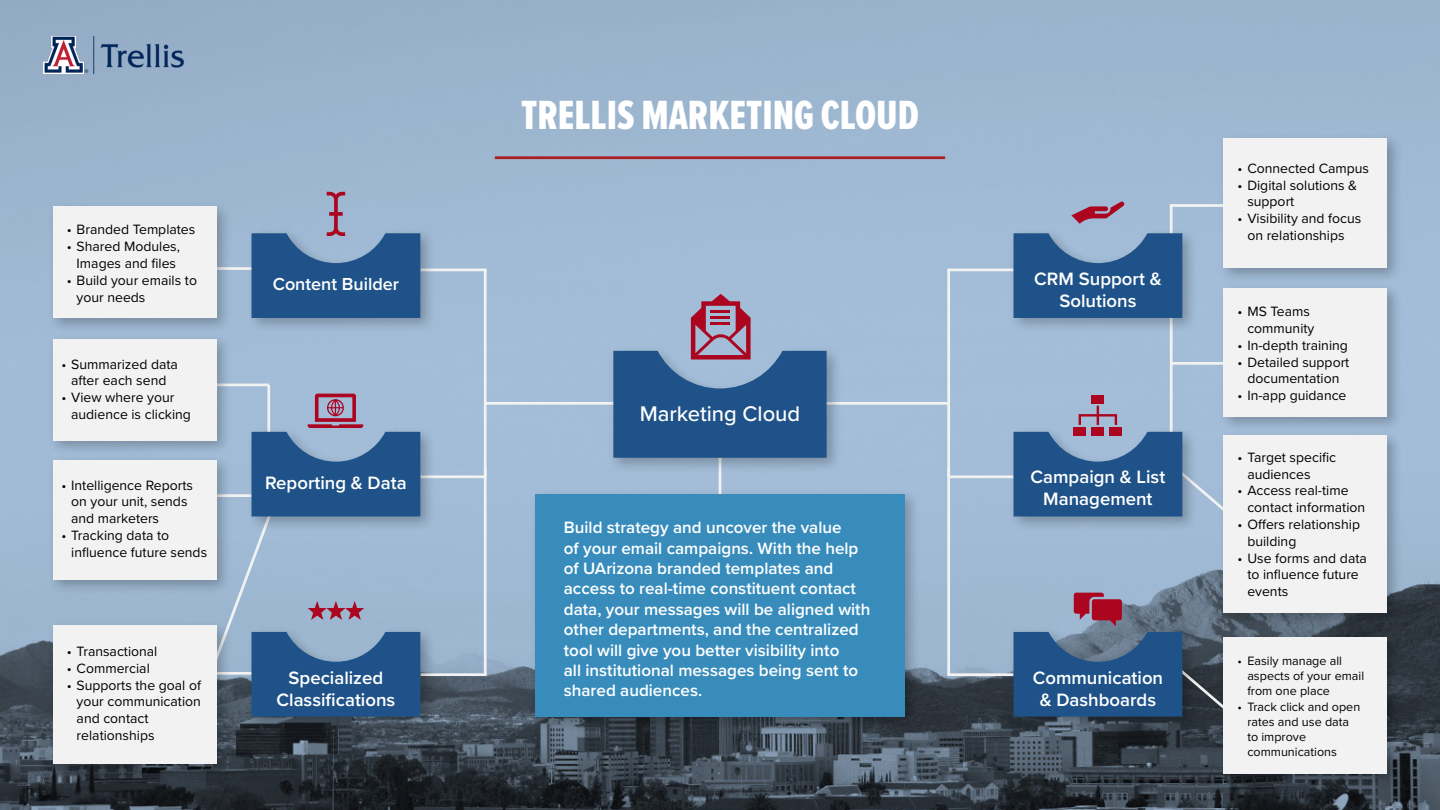
<style>
.page{position:relative;width:1440px;height:810px;background:#fff}
.page>*{position:absolute;margin:0;border:0;box-sizing:border-box;transform-origin:0 0}
.t1{font:42.4px "Proxima Nova Ex Cn Extrabld";color:#fff}
.t2{font:500 22px "Proxima Nova";color:#fff}
.t3{font:600 18.6px/22.2px "Proxima Nova";color:#fff;text-align:center}
.t4{font:600 18px "Proxima Nova";color:#fff}
.t5{font:600 17px/20.4px "Proxima Nova";color:#fff}
.t6{font:14px/16.8px "Proxima Nova";color:#000}
.t7{font:12.6px/15px "Proxima Nova";color:#000}
</style>
<div class="page">
<img style="left:0;top:0;width:1440px;height:810px">
<img style="left:43px;top:36px;width:142px;height:38px">
<hr style="left:485px;top:402px;width:147px;height:3px;background:#f2f2f2">
<hr style="left:420px;top:269px;width:67px;height:2px;background:#f2f2f2">
<hr style="left:420px;top:673px;width:67px;height:3px;background:#f2f2f2">
<hr style="left:484px;top:270px;width:3px;height:207px;background:#f2f2f2">
<hr style="left:484px;top:468px;width:3px;height:207px;background:#f2f2f2">
<hr style="left:420px;top:475px;width:65px;height:3px;background:#f2f2f2">
<hr style="left:947px;top:673px;width:67px;height:3px;background:#f2f2f2">
<hr style="left:949px;top:475px;width:65px;height:3px;background:#f2f2f2">
<hr style="left:947px;top:269px;width:67px;height:2px;background:#f2f2f2">
<hr style="left:814px;top:402px;width:135px;height:3px;background:#f2f2f2">
<hr style="left:947px;top:270px;width:3px;height:207px;background:#f2f2f2">
<hr style="left:947px;top:468px;width:3px;height:207px;background:#f2f2f2">
<hr style="left:719px;top:452px;width:2px;height:207px;background:#f2f2f2">
<div style="left:607px;top:345px;width:236px;height:129px;background:#000;opacity:.25"></div>
<hr style="left:495px;top:156px;width:450px;height:3px;background:#aa1e23">
<svg style="left:613px;top:294px;width:214px;height:164px;background:#5978a2"></svg>
<div style="left:529px;top:488px;width:392px;height:244px;background:#000;opacity:.25"></div>
<div style="left:535px;top:494px;width:370px;height:223px;background:#378cbc"></div>
<hr style="left:209px;top:267px;width:52px;height:3px;background:#f2f2f2">
<hr style="left:216px;top:384px;width:53px;height:2px;background:#f2f2f2">
<hr style="left:267px;top:385px;width:3px;height:83px;background:#f2f2f2">
<hr style="left:1170px;top:204px;width:54px;height:3px;background:#f2f2f2">
<hr style="left:1170px;top:206px;width:3px;height:227px;background:#f2f2f2">
<hr style="left:1171px;top:362px;width:53px;height:3px;background:#f2f2f2">
<div style="left:1008px;top:227px;width:190px;height:107px;background:#000;opacity:.25"></div>
<svg style="left:1014px;top:233px;width:168px;height:85px;background:#316193"></svg>
<div style="left:246px;top:227px;width:190px;height:107px;background:#000;opacity:.25"></div>
<div style="left:1008px;top:426px;width:190px;height:106px;background:#000;opacity:.25"></div>
<svg style="left:1014px;top:432px;width:204px;height:84px;background:#426f9d"></svg>
<div style="left:246px;top:426px;width:190px;height:106px;background:#000;opacity:.25"></div>
<div style="left:1008px;top:626px;width:190px;height:107px;background:#000;opacity:.25"></div>
<svg style="left:1014px;top:632px;width:204px;height:87px;background:#2c547d"></svg>
<div style="left:246px;top:626px;width:190px;height:107px;background:#000;opacity:.25"></div>
<div style="left:1218px;top:132px;width:185px;height:152px;background:#000;opacity:.25"></div>
<div style="left:1224px;top:138px;width:163px;height:130px;background:#f2f2f2"></div>
<div style="left:47px;top:201px;width:185px;height:133px;background:#000;opacity:.25"></div>
<div style="left:53px;top:207px;width:163px;height:111px;background:#f2f2f2"></div>
<div style="left:47px;top:620px;width:185px;height:160px;background:#000;opacity:.25"></div>
<div style="left:53px;top:626px;width:163px;height:138px;background:#f2f2f2"></div>
<div style="left:47px;top:333px;width:185px;height:124px;background:#000;opacity:.25"></div>
<div style="left:53px;top:339px;width:163px;height:102px;background:#f2f2f2"></div>
<div style="left:47px;top:454px;width:185px;height:141px;background:#000;opacity:.25"></div>
<div style="left:53px;top:460px;width:163px;height:119px;background:#f2f2f2"></div>
<div style="left:1218px;top:282px;width:185px;height:151px;background:#000;opacity:.25"></div>
<div style="left:1224px;top:288px;width:163px;height:129px;background:#f2f2f2"></div>
<div style="left:1218px;top:430px;width:185px;height:199px;background:#000;opacity:.25"></div>
<div style="left:1224px;top:436px;width:163px;height:177px;background:#f2f2f2"></div>
<div style="left:1218px;top:631px;width:185px;height:159px;background:#000;opacity:.25"></div>
<div style="left:1224px;top:637px;width:163px;height:137px;background:#f2f2f2"></div>
<svg style="left:1071px;top:202px;width:53px;height:22px"></svg>
<div style="left:1092px;top:427px;width:12px;height:9px;background:#ab0520"></div>
<div style="left:1092px;top:395px;width:12px;height:8px;background:#ab0520"></div>
<div style="left:1074px;top:427px;width:12px;height:9px;background:#ab0520"></div>
<div style="left:1110px;top:427px;width:12px;height:9px;background:#ab0520"></div>
<svg style="left:1079px;top:406px;width:38px;height:19px"></svg>
<svg style="left:1074px;top:593px;width:48px;height:33px;background:#a23d57"></svg>
<svg style="left:252px;top:192px;width:168px;height:126px;background:#547ba5"></svg>
<svg style="left:206px;top:394px;width:214px;height:323px;background:#7391b3"></svg>
<p class="t6" style="left:67px;top:221px;width:130px">• Branded Templates</p>
<p class="t6" style="left:67px;top:237px;width:115px;text-align:center">• Shared Modules,<br>Images and files</p>
<p class="t6" style="left:77px;top:271px;width:122px;text-indent:-10px">• Build your emails to your needs</p>
<p class="t6" style="left:61px;top:355px;width:118px;text-align:center">• Summarized data after each send</p>
<p class="t6" style="left:71px;top:388px;width:121px;text-indent:-10px">• View where your audience is clicking</p>
<p class="t6" style="left:71px;top:476px;width:123px;text-indent:-10px">• Intelligence Reports on your unit, sends and marketers</p>
<p class="t6" style="left:71px;top:526px;width:138px;text-indent:-10px">• Tracking data to influence future sends</p>
<p class="t6" style="left:67px;top:642px;width:92px">• Transactional</p>
<p class="t6" style="left:67px;top:659px;width:85px">• Commercial</p>
<p class="t6" style="left:77px;top:676px;width:126px;text-indent:-10px">• Supports the goal of your communication and contact relationships</p>
<p class="t4" style="left:273px;top:271px;width:128px">Content Builder</p>
<p class="t3" style="left:265px;top:471px;width:143px">Reporting &amp; Data</p>
<p class="t3" style="left:277px;top:666px;width:120px">Specialized<br>Classifications</p>
<p class="t1" style="left:521px;top:84px;width:399px">TRELLIS MARKETING CLOUD</p>
<p class="t2" style="left:640px;top:397px;width:162px">Marketing Cloud</p>
<p class="t5" style="left:564px;top:517px;width:308px">Build strategy and uncover the value<br>of your email campaigns. With the help of UArizona branded templates and access to real-time constituent contact data, your messages will be aligned with other departments, and the centralized tool will give you better visibility into<br>all institutional messages being sent to shared audiences.</p>
<p class="t3" style="left:1034px;top:267px;width:129px">CRM Support &amp;<br>Solutions</p>
<p class="t3" style="left:1031px;top:465px;width:136px">Campaign &amp; List<br>Management</p>
<p class="t3" style="left:1033px;top:666px;width:132px">Communication</p>
<p class="t3" style="left:1040px;top:688px;width:118px">&amp; Dashboards</p>
<p class="t6" style="left:1238px;top:159px;width:133px">• Connected Campus</p>
<p class="t6" style="left:1247px;top:176px;width:111px;text-indent:-10px">• Digital solutions &amp; support</p>
<p class="t6" style="left:1238px;top:209px;width:125px;text-align:center">• Visibility and focus on relationships</p>
<p class="t6" style="left:1247px;top:303px;width:69px;text-indent:-10px">• MS Teams community</p>
<p class="t6" style="left:1238px;top:336px;width:112px">• In-depth training</p>
<p class="t6" style="left:1238px;top:353px;width:113px;text-align:center">• Detailed support documentation</p>
<p class="t6" style="left:1238px;top:387px;width:111px">• In-app guidance</p>
<p class="t6" style="left:1247px;top:448px;width:90px;text-indent:-10px">• Target specific audiences</p>
<p class="t6" style="left:1247px;top:482px;width:119px;text-indent:-10px">• Access real-time contact information</p>
<p class="t6" style="left:1247px;top:515px;width:114px;text-indent:-10px">• Offers relationship building</p>
<p class="t6" style="left:1247px;top:549px;width:121px;text-indent:-10px">• Use forms and data to influence future events</p>
<p class="t7" style="left:1247px;top:653px;width:118px;text-indent:-10px">• Easily manage all aspects of your email from one place</p>
<p class="t7" style="left:1247px;top:698px;width:114px;text-indent:-10px">• Track click and open rates and use data to improve communications</p>
</div>
